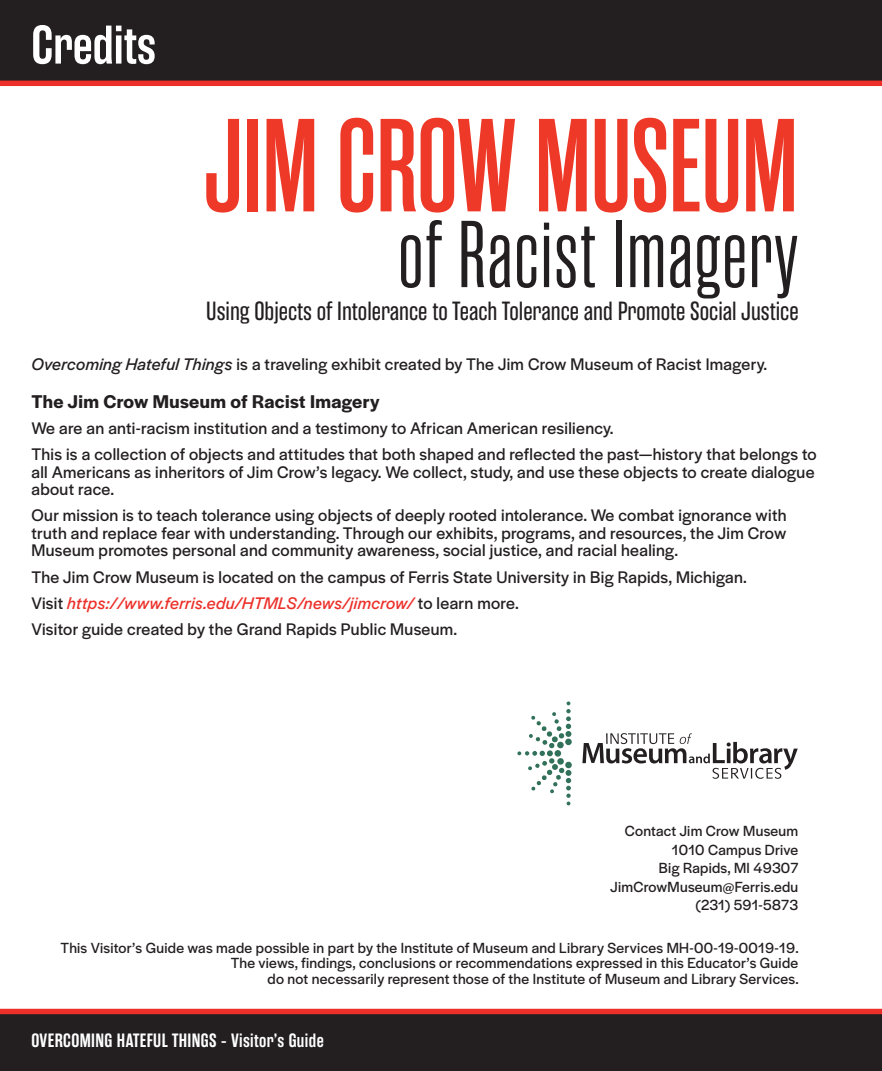
<style>
.page{position:relative;width:882px;height:1071px;background:#fff}
.page>*{position:absolute;margin:0;border:0;box-sizing:border-box;transform-origin:0 0}
.t1{font:600 132.12px "Rama Gothic M";color:#ee3928}
.t2{font:94.67px "Rama Gothic M";letter-spacing:.02em;color:#231f20}
.t3{font:600 54.25px "Rama Gothic E";color:#fff}
.t4{font:26.25px "Rama Gothic E";color:#231f20}
.t5{font:600 19.25px "Rama Gothic E";letter-spacing:.02em;color:#fff}
.t6{font:600 19.25px "Halyard Display";letter-spacing:.02em;color:#231f20}
.t7{font:17.5px/26.2px "Halyard Display";letter-spacing:.02em;color:#231f20}
.t8{font:15.4px/18.6px "Halyard Display";letter-spacing:.02em;color:#231f20;text-align:right}
.s1{font-style:italic}
.s2{font-style:italic;color:#ec3029}
</style>
<div class="page">
<div style="left:0;top:1012px;width:882px;height:59px;background:#231f20"></div>
<div style="left:0;top:0;width:882px;height:83px;background:#231f20"></div>
<div style="left:0;top:1009px;width:882px;height:5px;background:#ec3029"></div>
<div style="left:0;top:81px;width:882px;height:5px;background:#ec3029"></div>
<svg style="left:517px;top:701px;width:54px;height:104px"></svg>
<svg style="left:582px;top:733px;width:216px;height:46px"></svg>
<h3 class="t3" style="left:31px;top:15px;width:126px">Credits</h3>
<h1 class="t1" style="left:205px;top:100px;width:594px">JIM CROW MUSEUM</h1>
<h2 class="t2" style="left:398px;top:208px;width:401px">of Racist Imagery</h2>
<h3 class="t4" style="left:206px;top:297px;width:594px">Using Objects of Intolerance to Teach Tolerance and Promote Social Justice</h3>
<p class="t7" style="left:32px;top:350px;width:737px"><span class="s1">Overcoming Hateful Things</span> is a traveling exhibit created by The Jim Crow Museum of Racist Imagery.</p>
<p class="t6" style="left:32px;top:388px;width:350px">The Jim Crow Museum of Racist Imagery</p>
<p class="t7" style="left:32px;top:414px;width:787px">We are an anti-racism institution and a testimony to African American resiliency.<br>This is a collection of objects and attitudes that both shaped and reflected the past—history that belongs to</p>
<p class="t7" style="left:32px;top:462px;width:785px;line-height:17.5px">all Americans as inheritors of Jim Crow’s legacy. We collect, study, and use these objects to create dialogue about race.</p>
<p class="t7" style="left:32px;top:506px;width:757px;line-height:17.5px;text-align:justify">Our mission is to teach tolerance using objects of deeply rooted intolerance. We combat ignorance with truth and replace fear with understanding. Through our exhibits, programs, and resources, the Jim Crow Museum promotes personal and community awareness, social justice, and racial healing.</p>
<p class="t7" style="left:32px;top:563px;width:717px">The Jim Crow Museum is located on the campus of Ferris State University in Big Rapids, Michigan.<br>Visit <span class="s2">https://www.ferris.edu/HTMLS/news/jimcrow/</span> to learn more.<br>Visitor guide created by the Grand Rapids Public Museum.</p>
<p class="t8" style="left:610px;top:821px;width:190px">Contact Jim Crow Museum<br>1010 Campus Drive<br>Big Rapids, MI 49307<br>JimCrowMuseum@Ferris.edu (231) 591-5873</p>
<p class="t8" style="left:61px;top:939px;width:740px;line-height:15.9px">This Visitor’s Guide was made possible in part by the Institute of Museum and Library Services MH-00-19-0019-19.<br>The views, findings, conclusions or recommendations expressed in this Educator’s Guide<br>do not necessarily represent those of the Institute of Museum and Library Services.</p>
<p class="t5" style="left:32px;top:1030px;width:294px">OVERCOMING HATEFUL THINGS - Visitor’s Guide</p>
</div>
